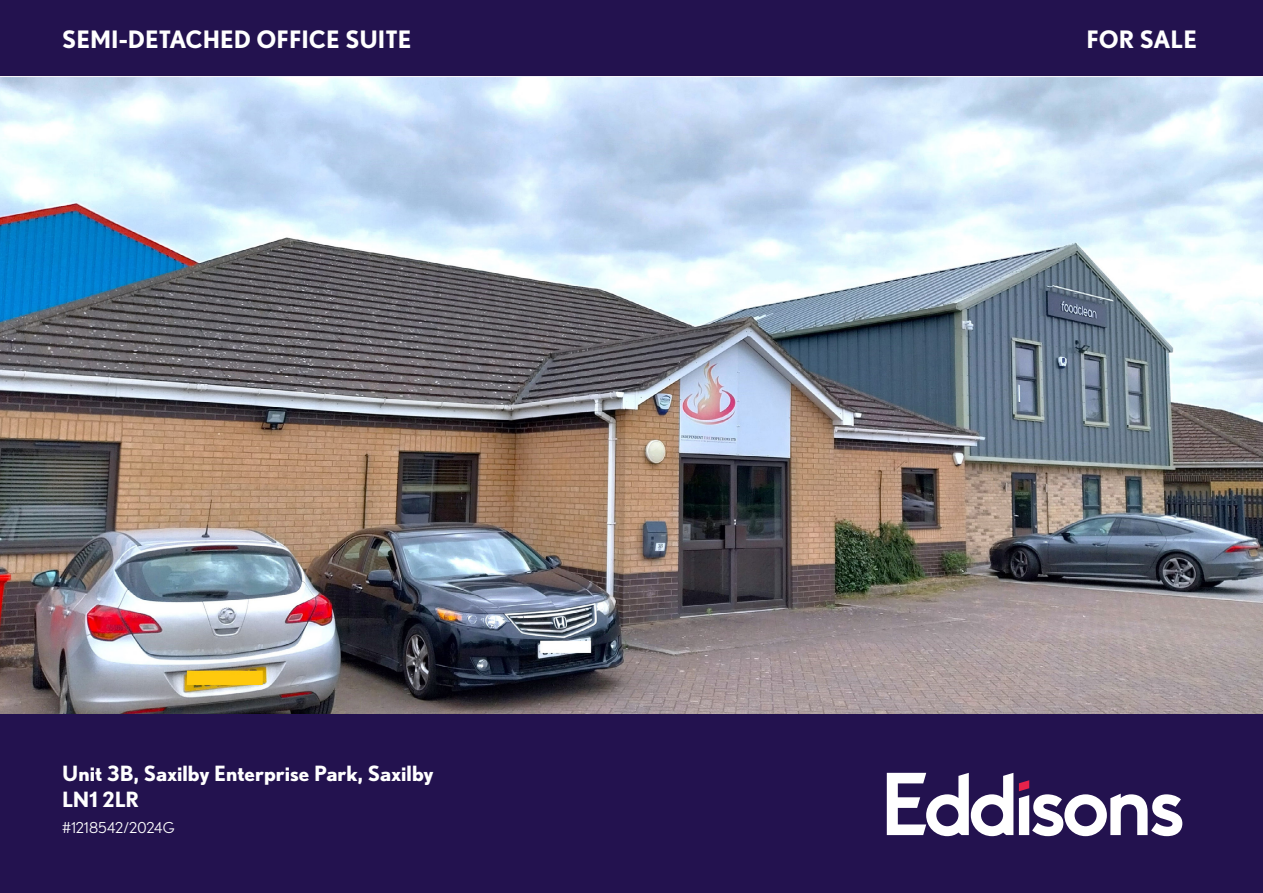
<style>
.page{position:relative;width:1263px;height:893px;background:#fff}
.page>*{position:absolute;margin:0;border:0;box-sizing:border-box;transform-origin:0 0}
.t1{font:700 24px "Nobel";color:#fff}
.t2{font:700 21px/25.2px "Nobel";color:#fff}
.t3{font:15px "Nobel";letter-spacing:.005em;color:#fff}
</style>
<div class="page">
<img style="left:0;top:77px;width:1263px;height:637px">
<div style="left:0;top:714px;width:1263px;height:179px;background:#23124f"></div>
<svg style="left:887px;top:773px;width:126px;height:63px"></svg>
<svg style="left:1019px;top:780px;width:163px;height:56px"></svg>
<div style="left:0;top:0;width:1263px;height:76px;background:#23124f"></div>
<p class="t1" style="left:62px;top:25px;width:351px">SEMI-DETACHED OFFICE SUITE</p>
<p class="t1" style="left:1086px;top:25px;width:112px">FOR SALE</p>
<p class="t2" style="left:62px;top:761px;width:373px">Unit 3B, Saxilby Enterprise Park, Saxilby<br>LN1 2LR</p>
<p class="t3" style="left:62px;top:819px;width:114px">#1218542/2024G</p>
</div>
